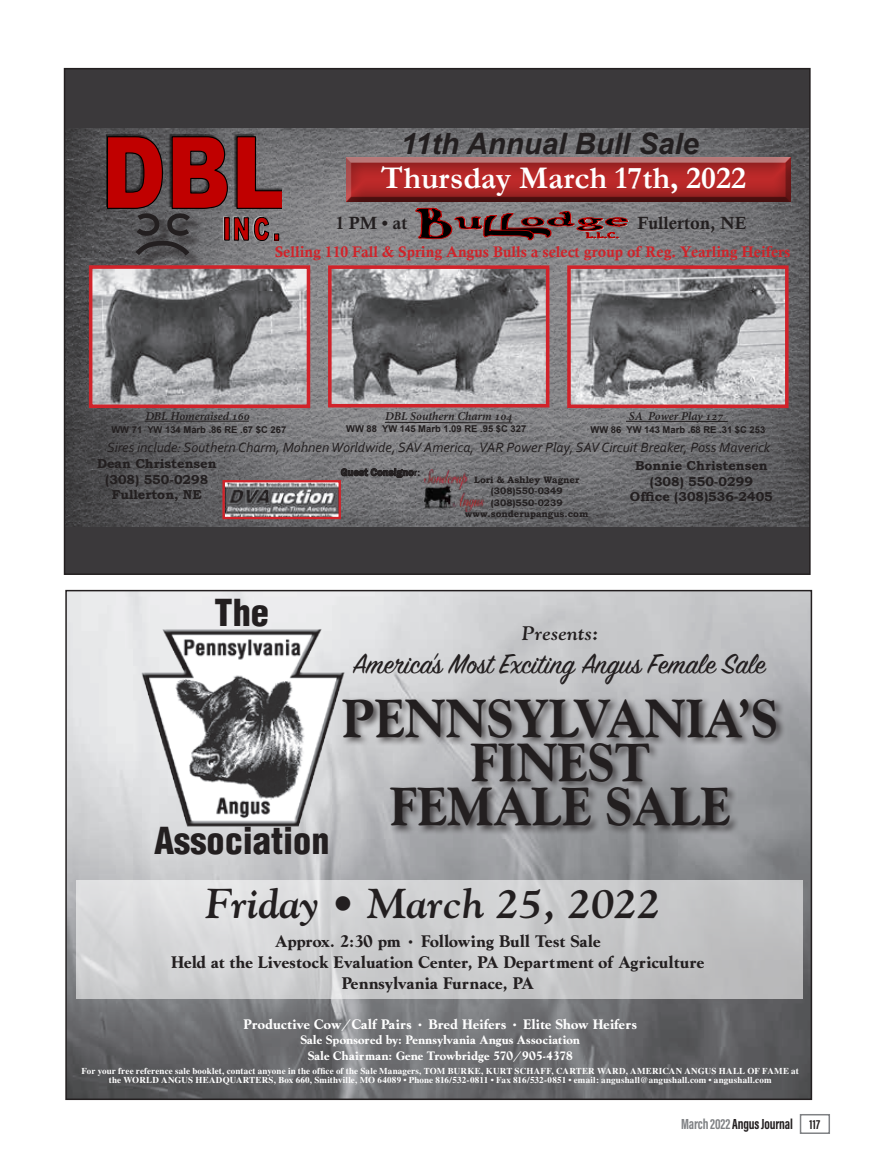
<style>
.page{position:relative;width:878px;height:1168px;background:#fff}
.page>*{position:absolute;margin:0;border:0;box-sizing:border-box;transform-origin:0 0}
.t1{font:800 54.45px/44.2px "Goudy";color:#231f20;text-align:center;scale:.9 1}
.t2{font:italic 700 41.55px "Goudy";color:#231f20}
.t3{font:900 condensed 36.3px "Helvetica";color:#231f20}
.t4{font:700 31.8px "Garamond";color:#fff}
.t5{font:31.05px "Sign Painter House Script";color:#231f20}
.t6{font:italic 700 29.4px "Arial";color:#231f20}
.t7{font:italic 700 19.5px "Goudy";color:#231f20}
.t8{font:17.7px/21.1px "Goudy Bold DTC";color:#231f20;text-align:center}
.t9{font:17.7px "Calis MT Bol";color:#231f20}
.t10{font:15.3px "Calis MT Bol";color:#d1232a}
.t11{font:700 15px "Acumin Pro Extra Cond";letter-spacing:-.01em;color:#231f20}
.t12{font:14.55px "Goudy Bold DTC";color:#fff}
.t13{font:italic 14.1px "Corbel";color:#231f20}
.t14{font:700 12.9px/15.6px "Bookman Old Style";color:#231f20;text-align:center}
.t15{font:12.9px/15.5px "Goudy Bold DTC";color:#fff;text-align:center}
.t16{font:italic 700 11.85px "Adobe Hebrew";color:#231f20}
.t17{font:600 10.65px "Franklin Gothic";color:#231f20}
.t18{font:700 9.45px "Arial";color:#231f20}
.t19{font:700 9.45px/11.2px "Bookman Old Style";color:#231f20;text-align:center}
.t20{font:700 9px/9px "Times";letter-spacing:.015em;color:#fff;text-align:center}
.s1{color:#808285}
.s2{font-size:13.5px}
</style>
<div class="page">
<div style="left:64px;top:69px;width:745px;height:505px;background:#3b393b"></div>
<svg style="left:67px;top:128px;width:740px;height:399px;background:#6d6d6f"></svg>
<div style="left:138px;top:215px;width:66px;height:54px;background:#231f20;opacity:.75"></div>
<img style="left:106px;top:133px;width:176px;height:3px">
<svg style="left:106px;top:136px;width:176px;height:125px;background:#7d3839"></svg>
<div style="left:274px;top:233px;width:5px;height:8px;border:1px solid #000"></div>
<svg style="left:414px;top:207px;width:215px;height:33px;background:#715556"></svg>
<div style="left:340px;top:152px;width:451px;height:52px;background:#fff;opacity:.75"></div>
<div style="left:340px;top:156px;width:451px;height:48px;background:#231f20;opacity:.75"></div>
<img style="left:333px;top:270px;width:211px;height:132px">
<div style="left:328px;top:265px;width:221px;height:142px;border:4px solid #d1232a"></div>
<img style="left:572px;top:270px;width:211px;height:133px">
<div style="left:567px;top:265px;width:221px;height:143px;border:4px solid #d1232a"></div>
<img style="left:94px;top:270px;width:211px;height:133px">
<div style="left:89px;top:265px;width:221px;height:143px;border:4px solid #d1232a"></div>
<svg style="left:340px;top:468px;width:74px;height:10px"></svg>
<img style="left:225px;top:483px;width:113px;height:33px">
<div style="left:222px;top:480px;width:119px;height:39px;border:2px solid #d1232a"></div>
<img style="left:424px;top:469px;width:60px;height:42px">
<hr style="left:145px;top:421px;width:104px;height:1px;background:#231f20">
<svg style="left:384px;top:421px;width:129px;height:3px"></svg>
<hr style="left:626px;top:421px;width:101px;height:1px;background:#231f20">
<img style="left:68px;top:593px;width:741px;height:504px">
<img style="left:138px;top:627px;width:207px;height:202px">
<div style="left:340px;top:697px;width:445px;height:138px;background:#231f20;opacity:.75"></div>
<svg style="left:76px;top:880px;width:726px;height:119px;background:#cccdce"></svg>
<div style="left:799px;top:1114px;width:31px;height:20px;border:2px solid #808285"></div>
<p class="t6" style="left:401px;top:124px;width:299px">11th Annual Bull Sale</p>
<p class="t4" style="left:381px;top:156px;width:366px">Thursday March 17th, 2022</p>
<p class="t9" style="left:335px;top:213px;width:74px">1 PM • at</p>
<p class="t9" style="left:637px;top:213px;width:111px">Fullerton, NE</p>
<p class="t10" style="left:275px;top:243px;width:517px">Selling 110 Fall &amp; Spring Angus Bulls a select group of Reg. Yearling Heifers</p>
<p class="t16" style="left:145px;top:408px;width:106px">DBL Homeraised 160</p>
<p class="t16" style="left:385px;top:408px;width:129px">DBL Southern Charm 104</p>
<p class="t16" style="left:629px;top:408px;width:96px">SA Power Play 127</p>
<p class="t18" style="left:111px;top:423px;width:176px">WW 71 YW 134 Marb .86 RE .67 $C 267</p>
<p class="t18" style="left:346px;top:422px;width:182px">WW 88 YW 145 Marb 1.09 RE .95 $C 327</p>
<p class="t18" style="left:590px;top:423px;width:176px">WW 86 YW 143 Marb .68 RE .31 $C 253</p>
<p class="t13" style="left:107px;top:438px;width:664px">Sires include: Southern Charm, Mohnen Worldwide, SAV America, VAR Power Play, SAV Circuit Breaker, Poss Maverick</p>
<p class="t14" style="left:97px;top:456px;width:121px">Dean Christensen (308) 550-0298<br>Fullerton, NE</p>
<p class="t14" style="left:630px;top:458px;width:144px">Bonnie Christensen (308) 550-0299<br>Office (308)536-2405</p>
<p class="t17" style="left:341px;top:465px;width:81px">Guest Consignor:</p>
<p class="t19" style="left:465px;top:474px;width:125px">Lori &amp; Ashley Wagner (308)550-0349 (308)550-0239 www.sonderupangus.com</p>
<p class="t3" style="left:214px;top:590px;width:56px">The</p>
<p class="t3" style="left:154px;top:818px;width:177px">Association</p>
<p class="t7" style="left:521px;top:621px;width:79px">Presents:</p>
<p class="t5" style="left:353px;top:645px;width:414px">America’s Most Exciting Angus Female Sale</p>
<p class="t1" style="left:342px;top:695px;width:486px">PENNSYLVANIA’S<br>FINEST<br>FEMALE SALE</p>
<p class="t2" style="left:206px;top:878px;width:456px">Friday • March 25, 2022</p>
<p class="t8" style="left:171px;top:930px;width:535px">Approx. 2:30 pm • Following Bull Test Sale<br>Held at the Livestock Evaluation Center, PA Department of Agriculture<br>Pennsylvania Furnace, PA</p>
<p class="t12" style="left:243px;top:1016px;width:395px">Productive Cow/Calf Pairs • Bred Heifers • Elite Show Heifers</p>
<p class="t15" style="left:300px;top:1032px;width:281px">Sale Sponsored by: Pennsylvania Angus Association<br>Sale Chairman: Gene Trowbridge 570/905-4378</p>
<p class="t20" style="left:82px;top:1066px;width:718px">For your free reference sale booklet, contact anyone in the office of the Sale Managers, TOM BURKE, KURT SCHAFF, CARTER WARD, AMERICAN ANGUS HALL OF FAME at the WORLD ANGUS HEADQUARTERS, Box 660, Smithville, MO 64089 • Phone 816/532-0811 • Fax 816/532-0851 • email: angushall@angushall.com • angushall.com</p>
<h3 class="t11" style="left:681px;top:1115px;width:141px"><span class="s1">March 2022</span> Angus Journal <span class="s2">117</span></h3>
</div>
